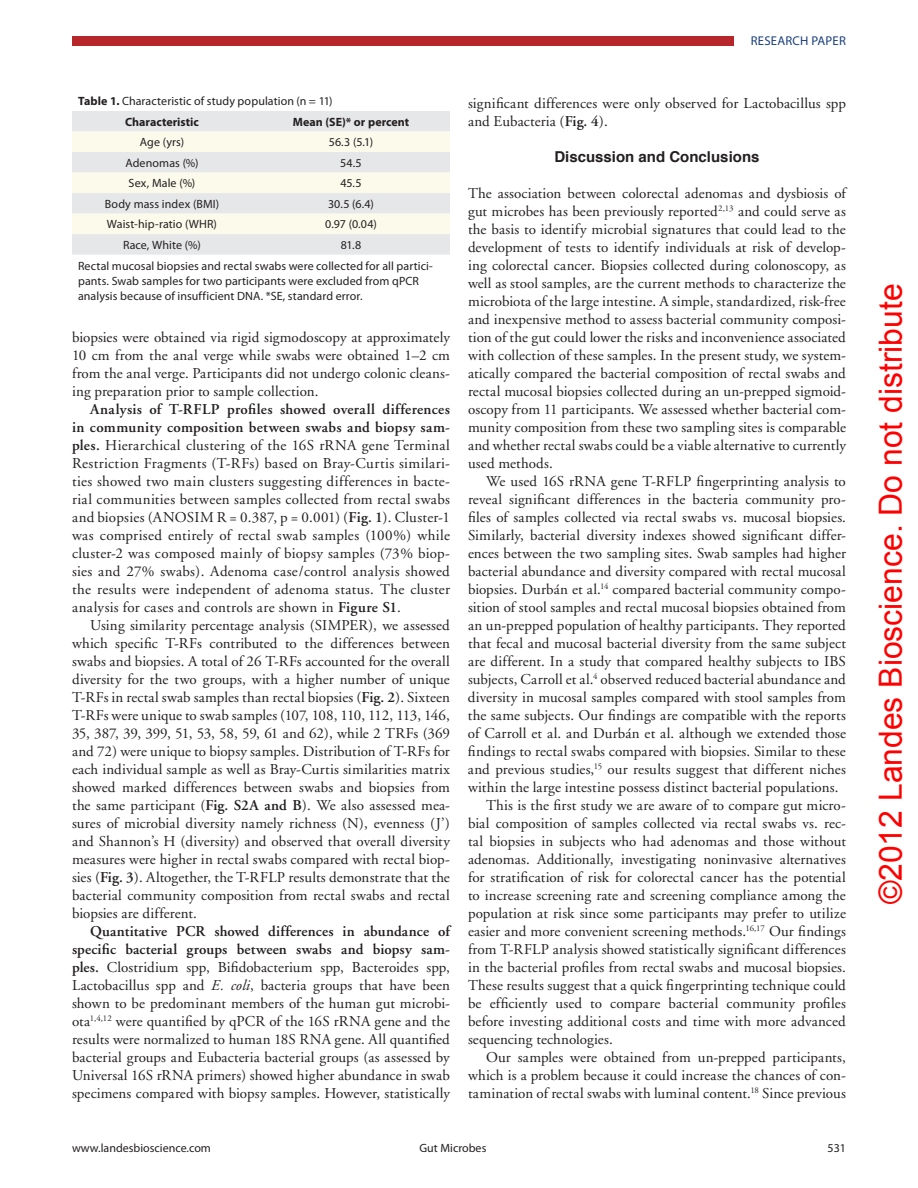
<style>
.page{position:relative;width:918px;height:1188px;background:#fff}
.page>*{position:absolute;margin:0;border:0;box-sizing:border-box;transform-origin:0 0}
.t1{font:31.95px "Arial";color:#f00}
.t2{font:15px/18px "Adobe Garamond";letter-spacing:.01em;color:#231f20;text-align:justify}
.t3{font:700 15px "Helvetica";color:#231f20}
.t4{font:12.75px "Myriad Pro";letter-spacing:.02em;color:#193f7c}
.t5{font:12px/20.7px "Myriad Pro";letter-spacing:.01em;color:#231f20}
.t6{font:700 12px "Myriad Pro";color:#231f20}
.s1{font-weight:700}
.s2{font-weight:600}
.s3{font-style:italic}
</style>
<div class="page">
<div style="left:72px;top:36px;width:662px;height:10px;background:#b7262b"></div>
<div style="left:72px;top:111px;width:378px;height:144px;background:#e6e7e9"></div>
<svg style="left:72px;top:132px;width:378px;height:102px;background:#f2f2ea"></svg>
<p class="t4" style="left:751px;top:33px;width:94px">research paper</p>
<p class="t5" style="left:125px;top:90px;width:209px;text-indent:-47px"><span class="s1">Table 1.</span> Characteristic of study population (n = 11)<br><span class="s1">Characteristic</span></p>
<p class="t6" style="left:293px;top:114px;width:118px">Mean (SE)* or percent</p>
<p class="t5" style="left:140px;top:132px;width:46px">Age (yrs)</p>
<p class="t5" style="left:329px;top:132px;width:46px">56.3 (5.1)</p>
<p class="t5" style="left:125px;top:152px;width:75px">Adenomas (%)</p>
<p class="t5" style="left:340px;top:152px;width:23px">54.5</p>
<p class="t5" style="left:129px;top:173px;width:68px">Sex, Male (%)</p>
<p class="t5" style="left:340px;top:173px;width:23px">45.5</p>
<p class="t5" style="left:105px;top:193px;width:116px">Body mass index (BMI)</p>
<p class="t5" style="left:328px;top:193px;width:47px">30.5 (6.4)</p>
<p class="t5" style="left:107px;top:214px;width:112px">Waist-hip-ratio (WHR)</p>
<p class="t5" style="left:325px;top:214px;width:53px">0.97 (0.04)</p>
<p class="t5" style="left:123px;top:234px;width:79px">Race, White (%)</p>
<p class="t5" style="left:78px;top:234px;width:356px;text-indent:263px">81.8<br>Rectal mucosal biopsies and rectal swabs were collected for all partici-</p>
<p class="t5" style="left:78px;top:273px;width:342px;line-height:15px">pants. Swab samples for two participants were excluded from qPCR analysis because of insufficient DNA. *SE, standard error.</p>
<p class="t2" style="left:72px;top:329px;width:379px">biopsies were obtained via rigid sigmodoscopy at approximately 10 cm from the anal verge while swabs were obtained 1–2 cm from the anal verge. Participants did not undergo colonic cleans&shy;ing preparation prior to sample collection.</p>
<p class="t2" style="left:72px;top:401px;width:379px;text-indent:18px"><span class="s2">Analysis of T-RFLP profiles showed overall differences in community composition between swabs and biopsy sam&shy;ples.</span> Hierarchical clustering of the 16S rRNA gene Terminal Restriction Fragments (T-RFs) based on Bray-Curtis similari&shy;ties showed two main clusters suggesting differences in bacte&shy;rial communities between samples collected from rectal swabs and biopsies (ANOSIM R = 0.387, p = 0.001) (<span class="s2">Fig. 1</span>). Cluster-1 was comprised entirely of rectal swab samples (100%) while cluster-2 was composed mainly of biopsy samples (73% biop&shy;sies and 27% swabs). Adenoma case/control analysis showed the results were independent of adenoma status. The cluster analysis for cases and controls are shown in <span class="s2">Figure S1</span>.</p>
<p class="t2" style="left:72px;top:617px;width:380px;text-indent:18px">Using similarity percentage analysis (SIMPER), we assessed which specific T-RFs contributed to the differences between swabs and biopsies. A total of 26 T-RFs accounted for the overall diversity for the two groups, with a higher number of unique T-RFs in rectal swab samples than rectal biopsies (<span class="s2">Fig. 2</span>). Sixteen T-RFs were unique to swab samples (107, 108, 110, 112, 113, 146, 35, 387, 39, 399, 51, 53, 58, 59, 61 and 62), while 2 TRFs (369 and 72) were unique to biopsy samples. Distribution of T-RFs for each individual sample as well as Bray-Curtis similarities matrix showed marked differences between swabs and biopsies from the same participant (<span class="s2">Fig. S2A and B</span>). We also assessed mea&shy;sures of microbial diversity namely richness (N), evenness (J’) and Shannon’s H (diversity) and observed that overall diversity measures were higher in rectal swabs compared with rectal biop&shy;sies (<span class="s2">Fig. 3</span>). Altogether, the T-RFLP results demonstrate that the bacterial community composition from rectal swabs and rectal biopsies are different.</p>
<p class="t2" style="left:72px;top:923px;width:379px;text-indent:18px"><span class="s2">Quantitative PCR showed differences in abundance of specific bacterial groups between swabs and biopsy sam&shy;ples.</span> Clostridium spp, Bifidobacterium spp, Bacteroides spp, Lactobacillus spp and <span class="s3">E. coli</span>, bacteria groups that have been shown to be predominant members of the human gut microbi&shy;ota<sup>1,4,12</sup> were quantified by qPCR of the 16S rRNA gene and the results were normalized to human 18S RNA gene. All quantified bacterial groups and Eubacteria bacterial groups (as assessed by Universal 16S rRNA primers) showed higher abundance in swab specimens compared with biopsy samples. However, statistically</p>
<p class="t2" style="left:468px;top:95px;width:379px">significant differences were only observed for Lactobacillus spp and Eubacteria (<span class="s2">Fig. 4</span>).</p>
<p class="t3" style="left:554px;top:145px;width:207px">Discussion and Conclusions</p>
<p class="t2" style="left:468px;top:185px;width:380px">The association between colorectal adenomas and dysbiosis of gut microbes has been previously reported<sup>2,13</sup> and could serve as the basis to identify microbial signatures that could lead to the development of tests to identify individuals at risk of develop&shy;ing colorectal cancer. Biopsies collected during colonoscopy, as well as stool samples, are the current methods to characterize the microbiota of the large intestine. A simple, standardized, risk-free and inexpensive method to assess bacterial community composi&shy;tion of the gut could lower the risks and inconvenience associated with collection of these samples. In the present study, we system&shy;atically compared the bacterial composition of rectal swabs and rectal mucosal biopsies collected during an un-prepped sigmoid&shy;oscopy from 11 participants. We assessed whether bacterial com&shy;munity composition from these two sampling sites is comparable and whether rectal swabs could be a viable alternative to currently used methods.</p>
<p class="t2" style="left:486px;top:473px;width:361px">We used 16S rRNA gene T-RFLP fingerprinting analysis to</p>
<p class="t2" style="left:468px;top:491px;width:379px">reveal significant differences in the bacteria community pro-</p>
<p class="t2" style="left:468px;top:509px;width:379px">files of samples collected via rectal swabs vs. mucosal biopsies.</p>
<p class="t2" style="left:468px;top:527px;width:379px">Similarly, bacterial diversity indexes showed significant differ-</p>
<p class="t2" style="left:468px;top:545px;width:379px">ences between the two sampling sites. Swab samples had higher</p>
<p class="t2" style="left:468px;top:563px;width:379px">bacterial abundance and diversity compared with rectal mucosal</p>
<p class="t2" style="left:468px;top:581px;width:379px">biopsies. Durbán et al.<sup>14</sup> compared bacterial community compo-</p>
<p class="t2" style="left:468px;top:599px;width:379px">sition of stool samples and rectal mucosal biopsies obtained from</p>
<p class="t2" style="left:468px;top:617px;width:379px">an un-prepped population of healthy participants. They reported</p>
<p class="t2" style="left:468px;top:635px;width:379px">that fecal and mucosal bacterial diversity from the same subject</p>
<p class="t2" style="left:468px;top:653px;width:379px">are different. In a study that compared healthy subjects to IBS</p>
<p class="t2" style="left:468px;top:671px;width:379px">subjects, Carroll et al.<sup>4</sup> observed reduced bacterial abundance and</p>
<p class="t2" style="left:468px;top:689px;width:379px">diversity in mucosal samples compared with stool samples from</p>
<p class="t2" style="left:468px;top:707px;width:379px">the same subjects. Our findings are compatible with the reports</p>
<p class="t2" style="left:468px;top:725px;width:380px">of Carroll et al. and Durbán et al. although we extended those</p>
<p class="t2" style="left:468px;top:743px;width:379px">findings to rectal swabs compared with biopsies. Similar to these</p>
<p class="t2" style="left:468px;top:761px;width:379px">and previous studies,<sup>15</sup> our results suggest that different niches</p>
<p class="t2" style="left:468px;top:779px;width:372px">within the large intestine possess distinct bacterial populations.</p>
<p class="t2" style="left:486px;top:797px;width:361px">This is the first study we are aware of to compare gut micro-</p>
<p class="t2" style="left:468px;top:815px;width:379px">bial composition of samples collected via rectal swabs vs. rec-</p>
<p class="t2" style="left:468px;top:833px;width:379px">tal biopsies in subjects who had adenomas and those without</p>
<p class="t2" style="left:468px;top:851px;width:379px">adenomas. Additionally, investigating noninvasive alternatives</p>
<p class="t2" style="left:468px;top:869px;width:379px">for stratification of risk for colorectal cancer has the potential</p>
<p class="t2" style="left:468px;top:887px;width:379px">to increase screening rate and screening compliance among the</p>
<p class="t2" style="left:468px;top:905px;width:379px">population at risk since some participants may prefer to utilize</p>
<p class="t2" style="left:468px;top:923px;width:379px">easier and more convenient screening methods.<sup>16,17</sup> Our findings</p>
<p class="t2" style="left:468px;top:941px;width:379px">from T-RFLP analysis showed statistically significant differences</p>
<p class="t2" style="left:468px;top:959px;width:379px">in the bacterial profiles from rectal swabs and mucosal biopsies.</p>
<p class="t2" style="left:468px;top:977px;width:379px">These results suggest that a quick fingerprinting technique could</p>
<p class="t2" style="left:468px;top:995px;width:379px">be efficiently used to compare bacterial community profiles</p>
<p class="t2" style="left:468px;top:1013px;width:379px">before investing additional costs and time with more advanced</p>
<p class="t2" style="left:468px;top:1031px;width:146px">sequencing technologies.</p>
<p class="t2" style="left:486px;top:1049px;width:361px">Our samples were obtained from un-prepped participants,</p>
<p class="t2" style="left:468px;top:1067px;width:379px">which is a problem because it could increase the chances of con-</p>
<p class="t2" style="left:468px;top:1085px;width:379px">tamination of rectal swabs with luminal content.<sup>18</sup> Since previous</p>
<p class="t5" style="left:72px;top:1137px;width:140px">www.landesbioscience.com</p>
<p class="t5" style="left:420px;top:1137px;width:68px">Gut Microbes</p>
<p class="t5" style="left:828px;top:1137px;width:20px">531</p>
<h1 class="t1" style="left:870px;top:904px;width:622px;rotate:-90deg">©2012 Landes Bioscience. Do not distribute</h1>
</div>
